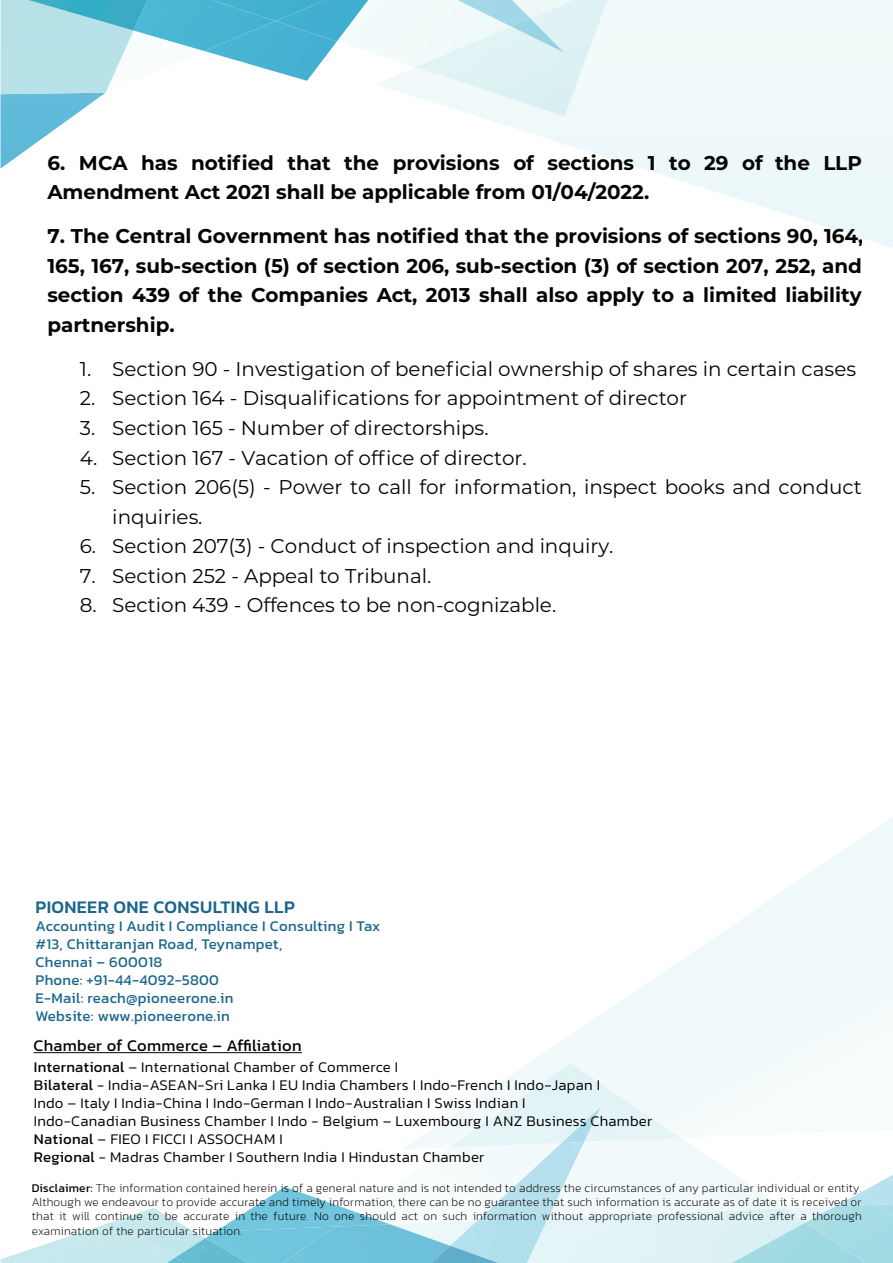
<style>
.page{position:relative;width:893px;height:1263px;background:#fff}
.page>*{position:absolute;margin:0;border:0;box-sizing:border-box;transform-origin:0 0}
.t1{font:19.95px/29.7px "Montserrat";color:#040503}
.t2{font:700 19.95px/29.5px "Montserrat";color:#040503}
.t3{font:500 18px "Kanit";letter-spacing:.02em;color:#1a658c}
.t4{font:16.5px "Kanit";letter-spacing:.02em;color:#040503}
.t5{font:300 15px/18px "Kanit";letter-spacing:.02em;color:#040503}
.t6{font:15px/18px "Kanit";letter-spacing:.02em;color:#1a658c}
.t7{font:200 12px/14.4px "Kanit";letter-spacing:.02em;color:#040503;text-align:justify}
.s1{font-weight:400}
</style>
<div class="page">
<svg style="left:426px;top:817px;width:467px;height:317px"></svg>
<img style="left:758px;top:1123px;width:25px;height:11px">
<img style="left:449px;top:1063px;width:232px;height:71px">
<img style="left:562px;top:1107px;width:38px;height:27px">
<svg style="left:1px;top:1134px;width:892px;height:129px"></svg>
<img style="left:167px;top:1257px;width:8px;height:6px">
<img style="left:90px;top:1208px;width:75px;height:27px">
<img style="left:136px;top:1232px;width:69px;height:25px">
<img style="left:175px;top:1238px;width:72px;height:25px">
<svg style="left:574px;top:0;width:319px;height:248px"></svg>
<img style="left:574px;top:0;width:33px;height:116px">
<svg style="left:1px;top:0;width:573px;height:168px"></svg>
<img style="left:28px;top:0;width:119px;height:31px">
<hr style="left:34px;top:1052px;width:268px;height:1px;background:#040503">
<h1 class="t2" style="left:47px;top:147px;width:816px">6. MCA has notified that the provisions of sections 1 to 29 of the LLP<br>Amendment Act 2021 shall be applicable from 01/04/2022.</h1>
<p class="t2" style="left:47px;top:220px;width:817px;text-align:justify">7. The Central Government has notified that the provisions of sections 90, 164, 165, 167, sub-section (5) of section 206, sub-section (3) of section 207, 252, and section 439 of the Companies Act, 2013 shall also apply to a limited liability partnership.</p>
<h1 class="t1" style="left:80px;top:353px;width:778px">1. Section 90 - Investigation of beneficial ownership of shares in certain cases</h1>
<h1 class="t1" style="left:80px;top:383px;width:609px">2. Section 164 - Disqualifications for appointment of director</h1>
<h1 class="t1" style="left:80px;top:412px;width:410px">3. Section 165 - Number of directorships.</h1>
<h1 class="t1" style="left:80px;top:442px;width:448px">4. Section 167 - Vacation of office of director.</h1>
<h1 class="t1" style="left:112px;top:471px;width:751px;text-indent:-32px">5. Section 206(5) - Power to call for information, inspect books and conduct inquiries.</h1>
<h1 class="t1" style="left:80px;top:530px;width:535px">6. Section 207(3) - Conduct of inspection and inquiry.</h1>
<h1 class="t1" style="left:80px;top:560px;width:353px">7. Section 252 - Appeal to Tribunal.</h1>
<h1 class="t1" style="left:80px;top:590px;width:478px">8. Section 439 - Offences to be non-cognizable.</h1>
<h2 class="t3" style="left:36px;top:894px;width:261px">PIONEER ONE CONSULTING LLP</h2>
<p class="t6" style="left:36px;top:917px;width:346px">Accounting I Audit I Compliance I Consulting I Tax #13, Chittaranjan Road, Teynampet,<br>Chennai – 600018<br>Phone: +91-44-4092-5800<br>E-Mail: reach@pioneerone.in<br>Website: www.pioneerone.in</p>
<h3 class="t4" style="left:34px;top:1033px;width:270px">Chamber of Commerce – Affiliation</h3>
<p class="t5" style="left:34px;top:1057px;width:620px"><span class="s1">International</span> – International Chamber of Commerce I<br><span class="s1">Bilateral</span> - India-ASEAN-Sri Lanka I EU India Chambers I Indo-French I Indo-Japan I<br>Indo – Italy I India-China I Indo-German I Indo-Australian I Swiss Indian I<br>Indo-Canadian Business Chamber I Indo - Belgium – Luxembourg I ANZ Business Chamber <span class="s1">National</span> – FIEO I FICCI I ASSOCHAM I<br><span class="s1">Regional</span> - Madras Chamber I Southern India I Hindustan Chamber</p>
<p class="t7" style="left:32px;top:1180px;width:831px"><span class="s1">Disclaimer:</span> The information contained herein is of a general nature and is not intended to address the circumstances of any particular individual or entity.<br>Although we endeavour to provide accurate and timely information, there can be no guarantee that such information is accurate as of date it is received or that it will continue to be accurate in the future. No one should act on such information without appropriate professional advice after a thorough examination of the particular situation.</p>
</div>
